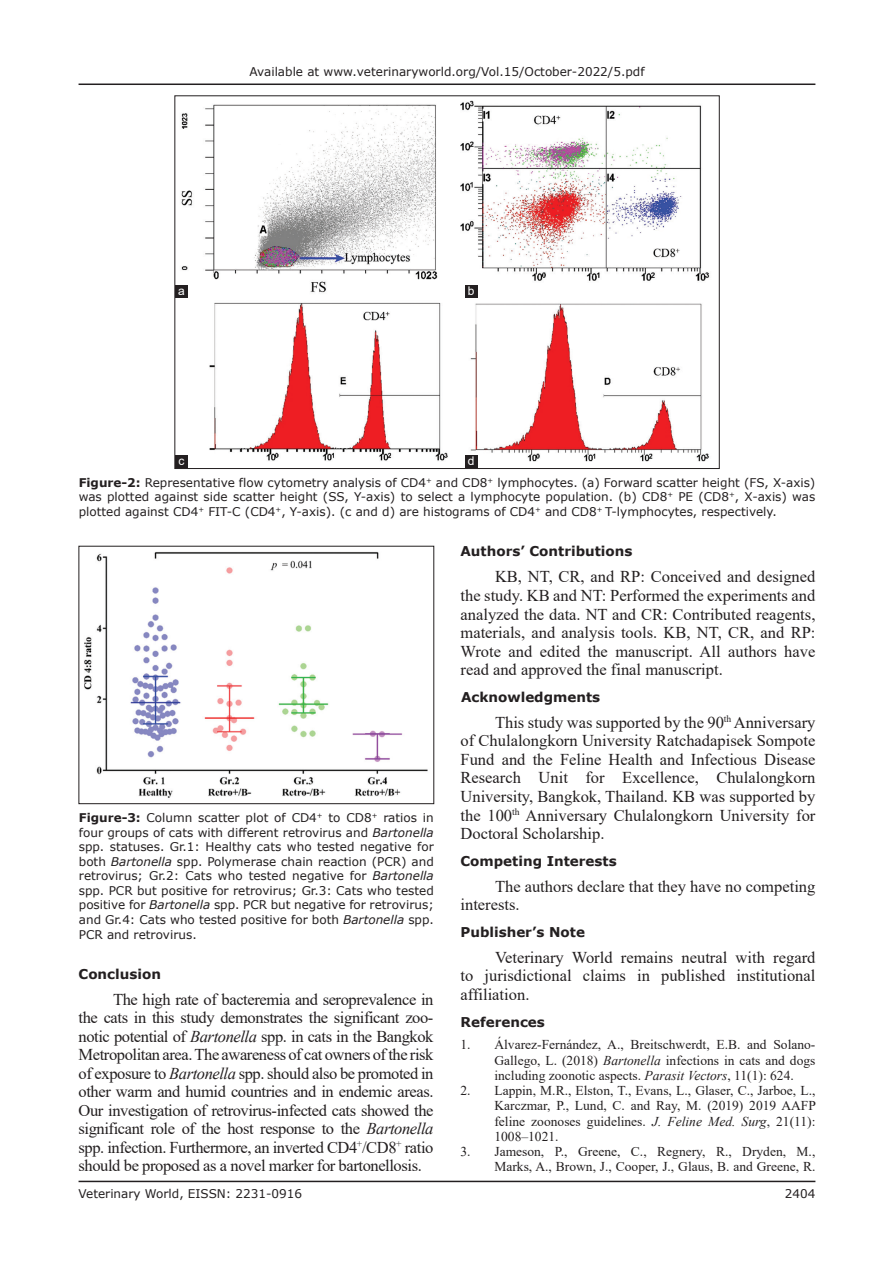
<style>
.page{position:relative;width:894px;height:1263px;background:#fff}
.page>*{position:absolute;margin:0;border:0;box-sizing:border-box;transform-origin:0 0}
.TX{font:16.5px/18.6px "Times New Roman";color:#231f20;text-align:justify}
.REF{font:13.5px/15.3px "Times New Roman";color:#231f20;text-align:justify}
.t1{font:700 13.5px "Verdana";color:#231f20}
.FGC{font:12px/14.5px "Verdana";color:#231f20;text-align:justify}
.LABEL{font:12px "Arial";color:#fff}
.s1{font-weight:700}
.s2{font-style:italic}
</style>
<div class="page">
<hr style="left:78px;top:1180px;width:737px;height:2px;background:#231f20">
<hr style="left:78px;top:83px;width:737px;height:2px;background:#231f20">
<img style="left:84px;top:551px;width:344px;height:247px">
<img style="left:181px;top:100px;width:529px;height:367px">
<div style="left:175px;top:285px;width:13px;height:13px;background:#231f20"></div>
<div style="left:175px;top:455px;width:13px;height:13px;background:#231f20"></div>
<div style="left:464px;top:455px;width:13px;height:13px;background:#231f20"></div>
<div style="left:464px;top:285px;width:13px;height:13px;background:#231f20"></div>
<p class="FGC" style="left:249px;top:64px;width:396px">Available at www.veterinaryworld.org/Vol.15/October-2022/5.pdf</p>
<p class="LABEL" style="left:178px;top:282px;width:8px">a</p>
<p class="LABEL" style="left:467px;top:282px;width:8px">b</p>
<p class="LABEL" style="left:178px;top:453px;width:7px">c</p>
<p class="LABEL" style="left:467px;top:453px;width:8px">d</p>
<p class="FGC" style="left:79px;top:475px;width:738px"><span class="s1">Figure-2:</span> Representative flow cytometry analysis of CD4<sup>+</sup> and CD8<sup>+</sup> lymphocytes. (a) Forward scatter height (FS, X-axis) was plotted against side scatter height (SS, Y-axis) to select a lymphocyte population. (b) CD8<sup>+</sup> PE (CD8<sup>+</sup>, X-axis) was plotted against CD4<sup>+</sup> FIT-C (CD4<sup>+</sup>, Y-axis). (c and d) are histograms of CD4<sup>+</sup> and CD8<sup>+</sup> T-lymphocytes, respectively.</p>
<p class="FGC" style="left:79px;top:810px;width:356px"><span class="s1">Figure-3:</span> Column scatter plot of CD4<sup>+</sup> to CD8<sup>+</sup> ratios in four groups of cats with different retrovirus and <span class="s2">Bartonella </span>spp. statuses. Gr.1: Healthy cats who tested negative for both <span class="s2">Bartonella</span> spp. Polymerase chain reaction (PCR) and retrovirus; Gr.2: Cats who tested negative for <span class="s2">Bartonella </span>spp. PCR but positive for retrovirus; Gr.3: Cats who tested positive for <span class="s2">Bartonella</span> spp. PCR but negative for retrovirus; and Gr.4: Cats who tested positive for both <span class="s2">Bartonella</span> spp.<br>PCR and retrovirus.</p>
<h1 class="t1" style="left:78px;top:964px;width:84px">Conclusion</h1>
<p class="TX" style="left:78px;top:989px;width:356px;text-indent:35px">The high rate of bacteremia and seroprevalence in the cats in this study demonstrates the significant zoo&shy;notic potential of <span class="s2">Bartonella</span> spp. in cats in the Bangkok Metropolitan area. The awareness of cat owners of the risk of exposure to <span class="s2">Bartonella</span> spp. should also be promoted in other warm and humid countries and in endemic areas.<br>Our investigation of retrovirus-infected cats showed the significant role of the host response to the <span class="s2">Bartonella </span>spp. infection. Furthermore, an inverted CD4<sup>+</sup>/CD8<sup>+</sup> ratio should be proposed as a novel marker for bartonellosis.</p>
<h1 class="t1" style="left:460px;top:542px;width:173px">Authors’ Contributions</h1>
<p class="TX" style="left:460px;top:567px;width:356px;text-indent:34px">KB, NT, CR, and RP: Conceived and designed the study. KB and NT: Performed the experiments and analyzed the data. NT and CR: Contributed reagents, materials, and analysis tools. KB, NT, CR, and RP:<br>Wrote and edited the manuscript. All authors have read and approved the final manuscript.</p>
<h1 class="t1" style="left:461px;top:687px;width:141px">Acknowledgments</h1>
<p class="TX" style="left:460px;top:712px;width:356px;text-indent:34px">This study was supported by the 90<sup>th</sup> Anniversary of Chulalongkorn University Ratchadapisek Sompote Fund and the Feline Health and Infectious Disease Research Unit for Excellence, Chulalongkorn University, Bangkok, Thailand. KB was supported by the 100<sup>th</sup> Anniversary Chulalongkorn University for Doctoral Scholarship.</p>
<h1 class="t1" style="left:460px;top:851px;width:158px">Competing Interests</h1>
<p class="TX" style="left:460px;top:876px;width:356px;text-indent:34px">The authors declare that they have no competing interests.</p>
<h1 class="t1" style="left:460px;top:922px;width:126px">Publisher’s Note</h1>
<p class="TX" style="left:460px;top:947px;width:356px;text-indent:34px">Veterinary World remains neutral with regard to jurisdictional claims in published institutional affiliation.</p>
<h1 class="t1" style="left:460px;top:1012px;width:86px">References</h1>
<p class="REF" style="left:494px;top:1036px;width:322px;text-indent:-34px">1. Álvarez-Fernández, A., Breitschwerdt, E.B. and Solano-Gallego, L. (2018) <span class="s2">Bartonella</span> infections in cats and dogs including zoonotic aspects. <span class="s2">Parasit Vectors</span>, 11(1): 624.</p>
<p class="REF" style="left:494px;top:1082px;width:323px;text-indent:-34px">2. Lappin, M.R., Elston, T., Evans, L., Glaser, C., Jarboe, L., Karczmar, P., Lund, C. and Ray, M. (2019) 2019 AAFP feline zoonoses guidelines. <span class="s2">J. Feline Med. Surg</span>, 21(11):<br>1008–1021.</p>
<p class="REF" style="left:460px;top:1143px;width:356px;text-align:right">3. Jameson, P., Greene, C., Regnery, R., Dryden, M.,<br>Marks, A., Brown, J., Cooper, J., Glaus, B. and Greene, R.</p>
<p class="FGC" style="left:78px;top:1186px;width:225px">Veterinary World, EISSN: 2231-0916</p>
<p class="FGC" style="left:784px;top:1186px;width:32px">2404</p>
</div>
